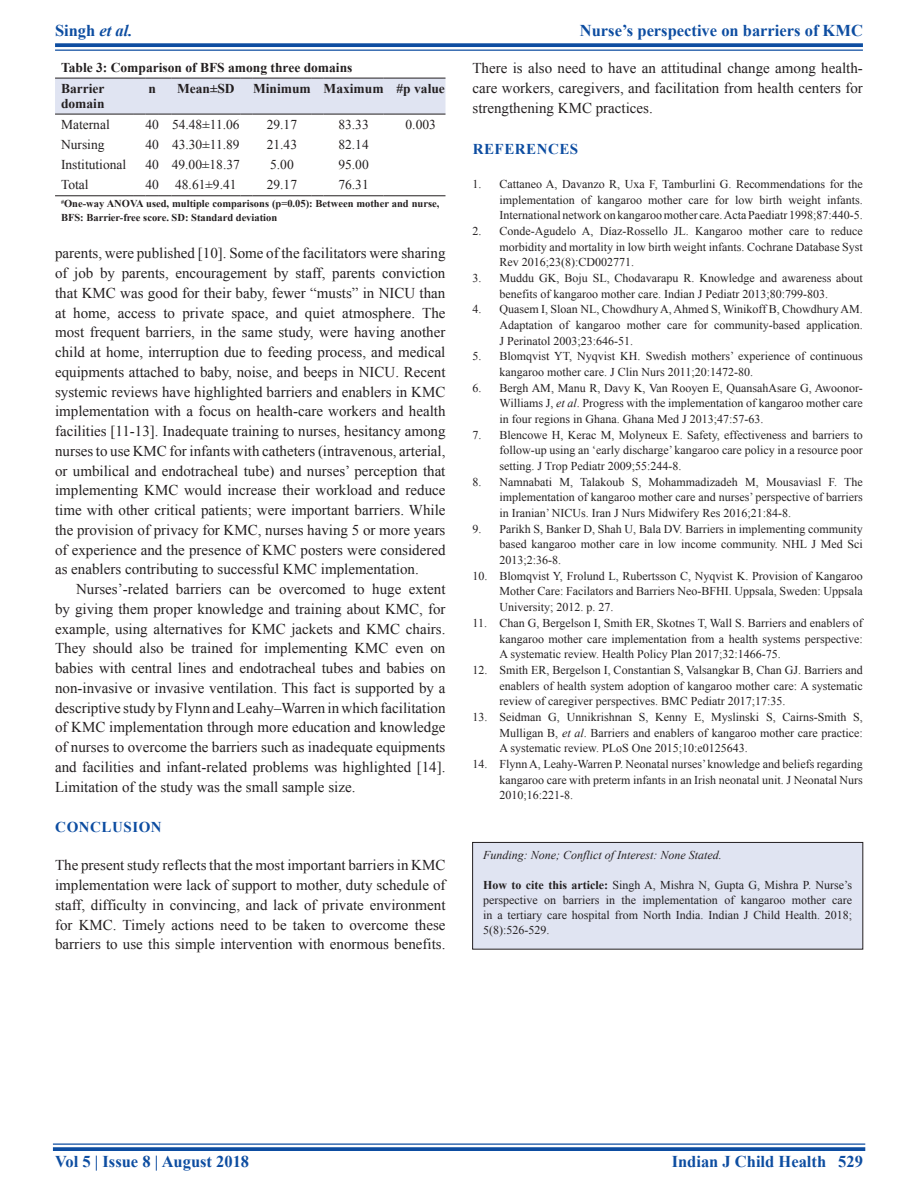
<style>
.page{position:relative;width:918px;height:1188px;background:#fff}
.page>*{position:absolute;margin:0;border:0;box-sizing:border-box;transform-origin:0 0}
.t1{font:700 16.5px "Times New Roman";color:#0d4da1}
.TX{font:15px/19.8px "Times New Roman";color:#231f20;text-align:justify}
.TXFL{font:15px/19.8px "Times New Roman";color:#231f20;text-align:justify}
.t2{font:700 15px "Times New Roman";letter-spacing:.035em;color:#0d4da1}
.TB{font:13.5px "Times New Roman";color:#231f20}
.TCH{font:700 13.5px/15px "Times New Roman";color:#231f20}
.TT{font:700 13.5px "Times New Roman";color:#231f20}
.TBL{font:13.5px "Times New Roman";color:#231f20}
.REF{font:12px/15.6px "Times New Roman";color:#231f20;text-align:justify}
.SRC{font:12px/15px "Times New Roman";color:#231f20;text-align:justify}
.SRC-2{font:italic 12px "Times New Roman";color:#231f20}
.TFN{font:700 10.5px/13.5px "Times New Roman";color:#231f20}
.s1{font-style:italic}
.s2{font-weight:700}
</style>
<div class="page">
<svg style="left:55px;top:43px;width:808px;height:4px;background:#1e59a7"></svg>
<hr style="left:55px;top:50px;width:808px;height:1px;background:#0d4da1">
<hr style="left:53px;top:1143px;width:812px;height:2px;background:#0d4da1">
<svg style="left:53px;top:1147px;width:812px;height:4px;background:#1b57a6"></svg>
<hr style="left:55px;top:195px;width:78px;height:1px;background:#231f20">
<svg style="left:133px;top:195px;width:38px;height:1px"></svg>
<hr style="left:171px;top:195px;width:69px;height:1px;background:#231f20">
<svg style="left:240px;top:195px;width:13px;height:1px"></svg>
<hr style="left:253px;top:195px;width:58px;height:1px;background:#231f20">
<svg style="left:311px;top:195px;width:13px;height:1px"></svg>
<hr style="left:324px;top:195px;width:60px;height:1px;background:#231f20">
<svg style="left:384px;top:195px;width:12px;height:1px"></svg>
<hr style="left:396px;top:195px;width:50px;height:1px;background:#231f20">
<svg style="left:55px;top:78px;width:391px;height:37px;background:#d8dce9"></svg>
<hr style="left:396px;top:114px;width:50px;height:1px;background:#231f20">
<div style="left:473px;top:842px;width:390px;height:107px;background:#e0e4f2"></div>
<div style="left:473px;top:842px;width:390px;height:107px;border:1px solid #231f20"></div>
<h1 class="t1" style="left:55px;top:18px;width:79px">Singh <span class="s1">et al.</span></h1>
<h1 class="t1" style="left:580px;top:18px;width:285px">Nurse’s perspective on barriers of KMC</h1>
<p class="TT" style="left:61px;top:57px;width:293px">Table 3: Comparison of BFS among three domains</p>
<p class="TCH" style="left:61px;top:80px;width:45px">Barrier domain</p>
<p class="TCH" style="left:148px;top:80px;width:9px">n</p>
<p class="TCH" style="left:177px;top:80px;width:59px">Mean±SD</p>
<p class="TCH" style="left:253px;top:80px;width:59px">Minimum</p>
<p class="TCH" style="left:324px;top:80px;width:61px">Maximum</p>
<p class="TCH" style="left:397px;top:80px;width:50px">#p value</p>
<p class="TB" style="left:61px;top:115px;width:50px">Maternal</p>
<p class="TB" style="left:145px;top:115px;width:15px">40</p>
<p class="TB" style="left:172px;top:115px;width:69px">54.48±11.06</p>
<p class="TB" style="left:267px;top:115px;width:32px">29.17</p>
<p class="TB" style="left:338px;top:115px;width:32px">83.33</p>
<p class="TB" style="left:406px;top:115px;width:32px">0.003</p>
<p class="TB" style="left:61px;top:135px;width:45px">Nursing</p>
<p class="TB" style="left:145px;top:135px;width:15px">40</p>
<p class="TB" style="left:172px;top:135px;width:69px">43.30±11.89</p>
<p class="TB" style="left:267px;top:135px;width:32px">21.43</p>
<p class="TB" style="left:338px;top:135px;width:32px">82.14</p>
<p class="TB" style="left:61px;top:155px;width:67px">Institutional</p>
<p class="TB" style="left:145px;top:155px;width:15px">40</p>
<p class="TB" style="left:172px;top:155px;width:70px">49.00±18.37</p>
<p class="TB" style="left:270px;top:155px;width:25px">5.00</p>
<p class="TB" style="left:338px;top:155px;width:32px">95.00</p>
<p class="TBL" style="left:61px;top:175px;width:29px">Total</p>
<p class="TBL" style="left:145px;top:175px;width:15px">40</p>
<p class="TBL" style="left:175px;top:175px;width:63px">48.61±9.41</p>
<p class="TBL" style="left:267px;top:175px;width:32px">29.17</p>
<p class="TBL" style="left:338px;top:175px;width:32px">76.31</p>
<p class="TFN" style="left:61px;top:197px;width:380px"><sup>#</sup>One‑way ANOVA used, multiple comparisons (p=0.05): Between mother and nurse,<br>BFS: Barrier‑free score. SD: Standard deviation</p>
<p class="TX" style="left:55px;top:243px;width:392px">parents, were published [10]. Some of the facilitators were sharing of job by parents, encouragement by staff, parents conviction that KMC was good for their baby, fewer “musts” in NICU than at home, access to private space, and quiet atmosphere. The most frequent barriers, in the same study, were having another child at home, interruption due to feeding process, and medical equipments attached to baby, noise, and beeps in NICU. Recent systemic reviews have highlighted barriers and enablers in KMC implementation with a focus on health-care workers and health facilities [11-13]. Inadequate training to nurses, hesitancy among nurses to use KMC for infants with catheters (intravenous, arterial, or umbilical and endotracheal tube) and nurses’ perception that implementing KMC would increase their workload and reduce time with other critical patients; were important barriers. While the provision of privacy for KMC, nurses having 5 or more years of experience and the presence of KMC posters were considered as enablers contributing to successful KMC implementation.</p>
<p class="TX" style="left:55px;top:579px;width:392px;text-indent:21px">Nurses’-related barriers can be overcomed to huge extent by giving them proper knowledge and training about KMC, for example, using alternatives for KMC jackets and KMC chairs.<br>They should also be trained for implementing KMC even on babies with central lines and endotracheal tubes and babies on non-invasive or invasive ventilation. This fact is supported by a descriptive study by Flynn and Leahy–Warren in which facilitation of KMC implementation through more education and knowledge of nurses to overcome the barriers such as inadequate equipments and facilities and infant-related problems was highlighted [14].<br>Limitation of the study was the small sample size.</p>
<h1 class="t2" style="left:55px;top:817px;width:108px">CONCLUSION</h1>
<p class="TXFL" style="left:55px;top:855px;width:392px">The present study reflects that the most important barriers in KMC implementation were lack of support to mother, duty schedule of staff, difficulty in convincing, and lack of private environment for KMC. Timely actions need to be taken to overcome these barriers to use this simple intervention with enormous benefits.</p>
<p class="TXFL" style="left:472px;top:57px;width:392px">There is also need to have an attitudinal change among health&shy;care workers, caregivers, and facilitation from health centers for strengthening KMC practices.</p>
<h1 class="t2" style="left:473px;top:139px;width:107px">REFERENCES</h1>
<p class="REF" style="left:500px;top:176px;width:365px;text-indent:-27px">1. Cattaneo A, Davanzo R, Uxa F, Tamburlini G. Recommendations for the implementation of kangaroo mother care for low birth weight infants.<br>International network on kangaroo mother care. Acta Paediatr 1998;87:440-5.</p>
<p class="REF" style="left:500px;top:223px;width:365px;text-indent:-27px">2. Conde-Agudelo A, Díaz-Rossello JL. Kangaroo mother care to reduce morbidity and mortality in low birth weight infants. Cochrane Database Syst Rev 2016;23(8):CD002771.</p>
<p class="REF" style="left:500px;top:270px;width:365px;text-indent:-27px">3. Muddu GK, Boju SL, Chodavarapu R. Knowledge and awareness about benefits of kangaroo mother care. Indian J Pediatr 2013;80:799-803.</p>
<p class="REF" style="left:500px;top:301px;width:365px;text-indent:-27px">4. Quasem I, Sloan NL, Chowdhury A, Ahmed S, Winikoff B, ChowdhuryAM.<br>Adaptation of kangaroo mother care for community-based application.<br>J Perinatol 2003;23:646-51.</p>
<p class="REF" style="left:500px;top:348px;width:365px;text-indent:-27px">5. Blomqvist YT, Nyqvist KH. Swedish mothers’ experience of continuous kangaroo mother care. J Clin Nurs 2011;20:1472-80.</p>
<p class="REF" style="left:500px;top:380px;width:365px;text-indent:-27px">6. Bergh AM, Manu R, Davy K, Van Rooyen E, QuansahAsare G, Awoonor-Williams J, <span class="s1">et al</span>. Progress with the implementation of kangaroo mother care in four regions in Ghana. Ghana Med J 2013;47:57-63.</p>
<p class="REF" style="left:500px;top:427px;width:365px;text-indent:-27px">7. Blencowe H, Kerac M, Molyneux E. Safety, effectiveness and barriers to follow-up using an ‘early discharge’ kangaroo care policy in a resource poor setting. J Trop Pediatr 2009;55:244-8.</p>
<p class="REF" style="left:500px;top:474px;width:365px;text-indent:-27px">8. Namnabati M, Talakoub S, Mohammadizadeh M, Mousaviasl F. The implementation of kangaroo mother care and nurses’ perspective of barriers in Iranian’ NICUs. Iran J Nurs Midwifery Res 2016;21:84-8.</p>
<p class="REF" style="left:500px;top:521px;width:365px;text-indent:-27px">9. Parikh S, Banker D, Shah U, Bala DV. Barriers in implementing community based kangaroo mother care in low income community. NHL J Med Sci 2013;2:36-8.</p>
<p class="REF" style="left:500px;top:568px;width:365px;text-indent:-27px">10. Blomqvist Y, Frolund L, Rubertsson C, Nyqvist K. Provision of Kangaroo Mother Care: Facilators and Barriers Neo-BFHI. Uppsala, Sweden: Uppsala University; 2012. p. 27.</p>
<p class="REF" style="left:500px;top:615px;width:365px;text-indent:-27px">11. Chan G, Bergelson I, Smith ER, Skotnes T, Wall S. Barriers and enablers of kangaroo mother care implementation from a health systems perspective:<br>A systematic review. Health Policy Plan 2017;32:1466-75.</p>
<p class="REF" style="left:500px;top:662px;width:365px;text-indent:-27px">12. Smith ER, Bergelson I, Constantian S, Valsangkar B, Chan GJ. Barriers and enablers of health system adoption of kangaroo mother care: A systematic review of caregiver perspectives. BMC Pediatr 2017;17:35.</p>
<p class="REF" style="left:500px;top:709px;width:365px;text-indent:-27px">13. Seidman G, Unnikrishnan S, Kenny E, Myslinski S, Cairns-Smith S, Mulligan B, <span class="s1">et al</span>. Barriers and enablers of kangaroo mother care practice:<br>A systematic review. PLoS One 2015;10:e0125643.</p>
<p class="REF" style="left:500px;top:756px;width:365px;text-indent:-27px">14. Flynn A, Leahy-Warren P. Neonatal nurses’ knowledge and beliefs regarding kangaroo care with preterm infants in an Irish neonatal unit. J Neonatal Nurs 2010;16:221-8.</p>
<p class="SRC-2" style="left:483px;top:847px;width:240px">Funding: None; Conflict of Interest: None Stated.</p>
<p class="SRC" style="left:483px;top:877px;width:371px"><span class="s2">How to cite this article:</span> Singh A, Mishra N, Gupta G, Mishra P. Nurse’s perspective on barriers in the implementation of kangaroo mother care in a tertiary care hospital from North India. Indian J Child Health. 2018; 5(8):526-529.</p>
<h1 class="t1" style="left:55px;top:1150px;width:196px">Vol 5 | Issue 8 | August 2018</h1>
<h1 class="t1" style="left:672px;top:1150px;width:193px">Indian J Child Health 529</h1>
</div>
